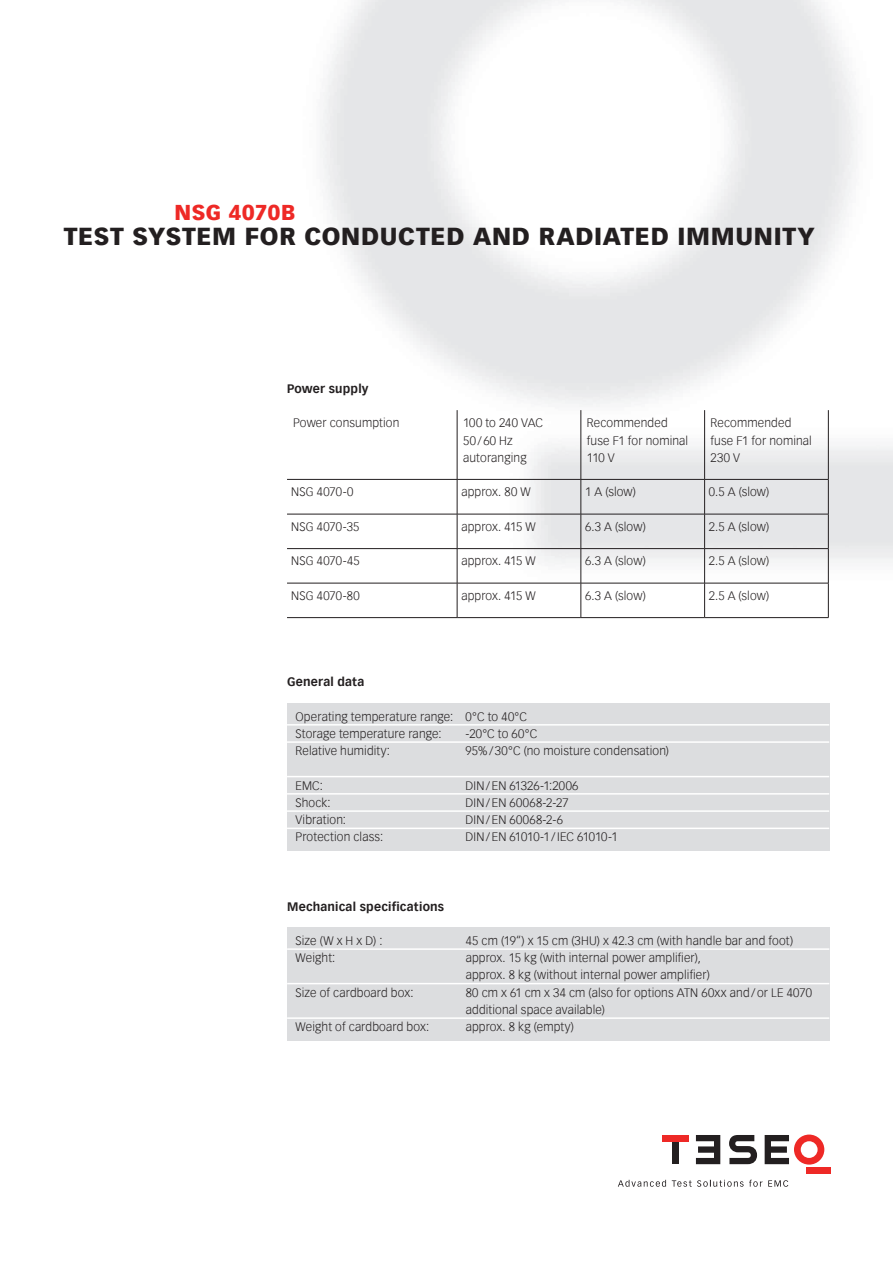
<style>
.page{position:relative;width:893px;height:1263px;background:#fff}
.page>*{position:absolute;margin:0;border:0;box-sizing:border-box;transform-origin:0 0}
.t1{font:900 24px "Vectora Com";letter-spacing:.03em;color:#231f20}
.t2{font:900 21px "Vectora Com";letter-spacing:.025em;color:#ee2926}
.t3{font:300 12px/17.2px "Vectora Com";letter-spacing:.01em;color:#231f20}
.t4{font:700 12px "Vectora Com";letter-spacing:.02em;color:#231f20}
</style>
<div class="page">
<img style="left:287px;top:0;width:606px;height:617px">
<div style="left:806px;top:1167px;width:24px;height:6px;background:#ee2926"></div>
<svg style="left:765px;top:1134px;width:59px;height:30px"></svg>
<svg style="left:696px;top:1135px;width:24px;height:29px"></svg>
<div style="left:672px;top:1141px;width:7px;height:23px;background:#231f20"></div>
<div style="left:662px;top:1135px;width:27px;height:6px;background:#ee2926"></div>
<svg style="left:618px;top:1180px;width:48px;height:7px"></svg>
<svg style="left:672px;top:1180px;width:90px;height:7px"></svg>
<svg style="left:768px;top:1180px;width:20px;height:7px"></svg>
<svg style="left:729px;top:1135px;width:28px;height:29px"></svg>
<div style="left:287px;top:703px;width:542px;height:147px;background:#dcdddf"></div>
<hr style="left:287px;top:724px;width:542px;height:1px;background:#fff">
<hr style="left:287px;top:741px;width:542px;height:2px;background:#fff">
<hr style="left:287px;top:776px;width:542px;height:1px;background:#fff">
<hr style="left:287px;top:793px;width:542px;height:1px;background:#fff">
<hr style="left:287px;top:810px;width:542px;height:2px;background:#fff">
<hr style="left:287px;top:827px;width:542px;height:2px;background:#fff">
<div style="left:287px;top:928px;width:542px;height:113px;background:#dcdddf"></div>
<hr style="left:287px;top:948px;width:542px;height:2px;background:#fff">
<hr style="left:287px;top:983px;width:542px;height:1px;background:#fff">
<hr style="left:287px;top:1017px;width:542px;height:2px;background:#fff">
<hr style="left:457px;top:480px;width:1px;height:34px;background:#231f20">
<hr style="left:581px;top:480px;width:1px;height:34px;background:#231f20">
<hr style="left:704px;top:480px;width:1px;height:34px;background:#231f20">
<hr style="left:457px;top:514px;width:1px;height:34px;background:#231f20">
<hr style="left:581px;top:514px;width:1px;height:34px;background:#231f20">
<hr style="left:704px;top:514px;width:1px;height:34px;background:#231f20">
<hr style="left:457px;top:548px;width:124px;height:1px;background:#231f20">
<hr style="left:457px;top:549px;width:1px;height:34px;background:#231f20">
<hr style="left:581px;top:548px;width:124px;height:1px;background:#231f20">
<hr style="left:581px;top:549px;width:1px;height:34px;background:#231f20">
<hr style="left:705px;top:548px;width:123px;height:1px;background:#231f20">
<hr style="left:704px;top:549px;width:1px;height:34px;background:#231f20">
<hr style="left:287px;top:583px;width:170px;height:1px;background:#231f20">
<hr style="left:457px;top:583px;width:1px;height:34px;background:#231f20">
<hr style="left:581px;top:583px;width:1px;height:34px;background:#231f20">
<hr style="left:704px;top:583px;width:1px;height:34px;background:#231f20">
<hr style="left:287px;top:617px;width:170px;height:1px;background:#231f20">
<hr style="left:457px;top:617px;width:124px;height:1px;background:#231f20">
<hr style="left:581px;top:617px;width:124px;height:1px;background:#231f20">
<hr style="left:705px;top:617px;width:123px;height:1px;background:#231f20">
<hr style="left:287px;top:514px;width:170px;height:1px;background:#231f20">
<hr style="left:457px;top:514px;width:124px;height:1px;background:#231f20">
<hr style="left:581px;top:514px;width:124px;height:1px;background:#231f20">
<hr style="left:705px;top:514px;width:123px;height:1px;background:#231f20">
<hr style="left:287px;top:548px;width:170px;height:1px;background:#231f20">
<hr style="left:457px;top:583px;width:124px;height:1px;background:#231f20">
<hr style="left:581px;top:583px;width:124px;height:1px;background:#231f20">
<hr style="left:705px;top:583px;width:123px;height:1px;background:#231f20">
<hr style="left:457px;top:410px;width:1px;height:69px;background:#231f20">
<hr style="left:581px;top:410px;width:1px;height:69px;background:#231f20">
<hr style="left:704px;top:410px;width:1px;height:69px;background:#231f20">
<hr style="left:287px;top:479px;width:170px;height:1px;background:#231f20">
<hr style="left:457px;top:479px;width:124px;height:1px;background:#231f20">
<hr style="left:581px;top:479px;width:124px;height:1px;background:#231f20">
<hr style="left:705px;top:479px;width:123px;height:1px;background:#231f20">
<hr style="left:828px;top:480px;width:1px;height:34px;background:#231f20">
<hr style="left:828px;top:514px;width:1px;height:34px;background:#231f20">
<hr style="left:828px;top:549px;width:1px;height:34px;background:#231f20">
<hr style="left:828px;top:583px;width:1px;height:34px;background:#231f20">
<hr style="left:828px;top:410px;width:1px;height:69px;background:#231f20">
<h2 class="t2" style="left:174px;top:200px;width:123px">NSG 4070B</h2>
<h1 class="t1" style="left:64px;top:221px;width:753px">TEST SYSTEM FOR CONDUCTED AND RADIATED IMMUNITY</h1>
<p class="t4" style="left:287px;top:381px;width:83px">Power supply</p>
<p class="t3" style="left:293px;top:414px;width:108px">Power consumption</p>
<p class="t3" style="left:463px;top:414px;width:81px">100 to 240 VAC<br>50/60 Hz autoranging</p>
<p class="t3" style="left:587px;top:414px;width:103px">Recommended fuse F1 for nominal<br>110 V</p>
<p class="t3" style="left:711px;top:414px;width:103px">Recommended fuse F1 for nominal<br>230 V</p>
<p class="t3" style="left:291px;top:483px;width:64px">NSG 4070-0</p>
<p class="t3" style="left:461px;top:483px;width:71px">approx. 80 W</p>
<p class="t3" style="left:585px;top:483px;width:52px">1 A (slow)</p>
<p class="t3" style="left:709px;top:483px;width:62px">0.5 A (slow)</p>
<p class="t3" style="left:291px;top:518px;width:70px">NSG 4070-35</p>
<p class="t3" style="left:461px;top:518px;width:76px">approx. 415 W</p>
<p class="t3" style="left:585px;top:518px;width:62px">6.3 A (slow)</p>
<p class="t3" style="left:709px;top:518px;width:62px">2.5 A (slow)</p>
<p class="t3" style="left:291px;top:552px;width:70px">NSG 4070-45</p>
<p class="t3" style="left:461px;top:552px;width:76px">approx. 415 W</p>
<p class="t3" style="left:585px;top:552px;width:62px">6.3 A (slow)</p>
<p class="t3" style="left:709px;top:552px;width:62px">2.5 A (slow)</p>
<p class="t3" style="left:291px;top:587px;width:70px">NSG 4070-80</p>
<p class="t3" style="left:461px;top:587px;width:76px">approx. 415 W</p>
<p class="t3" style="left:585px;top:587px;width:62px">6.3 A (slow)</p>
<p class="t3" style="left:709px;top:587px;width:62px">2.5 A (slow)</p>
<p class="t4" style="left:287px;top:674px;width:79px">General data</p>
<p class="t3" style="left:296px;top:708px;width:233px">Operating temperature range: 0°C to 40°C<br>Storage temperature range:</p>
<p class="t3" style="left:466px;top:725px;width:73px">-20°C to 60°C</p>
<p class="t3" style="left:296px;top:742px;width:96px">Relative humidity:</p>
<p class="t3" style="left:466px;top:742px;width:205px">95%/30°C (no moisture condensation)</p>
<p class="t3" style="left:295px;top:777px;width:29px">EMC:</p>
<p class="t3" style="left:466px;top:777px;width:114px">DIN/EN 61326-1:2006</p>
<p class="t3" style="left:295px;top:794px;width:37px">Shock:</p>
<p class="t3" style="left:466px;top:794px;width:105px">DIN/EN 60068-2-27</p>
<p class="t3" style="left:295px;top:811px;width:52px">Vibration:</p>
<p class="t3" style="left:466px;top:811px;width:99px">DIN/EN 60068-2-6</p>
<p class="t3" style="left:295px;top:828px;width:89px">Protection class:</p>
<p class="t3" style="left:466px;top:828px;width:153px">DIN/EN 61010-1/IEC 61010-1</p>
<p class="t4" style="left:287px;top:899px;width:159px">Mechanical specifications</p>
<p class="t3" style="left:296px;top:932px;width:88px">Size (W x H x D) :</p>
<p class="t3" style="left:466px;top:932px;width:329px">45 cm (19“) x 15 cm (3HU) x 42.3 cm (with handle bar and foot)</p>
<p class="t3" style="left:296px;top:949px;width:41px">Weight:</p>
<p class="t3" style="left:466px;top:949px;width:246px">approx. 15 kg (with internal power amplifier), approx. 8 kg (without internal power amplifier)</p>
<p class="t3" style="left:296px;top:984px;width:119px">Size of cardboard box:</p>
<p class="t3" style="left:466px;top:984px;width:348px">80 cm x 61 cm x 34 cm (also for options ATN 60xx and/or LE 4070 additional space available)</p>
<p class="t3" style="left:296px;top:1018px;width:135px">Weight of cardboard box:</p>
<p class="t3" style="left:466px;top:1018px;width:110px">approx. 8 kg (empty)</p>
</div>
